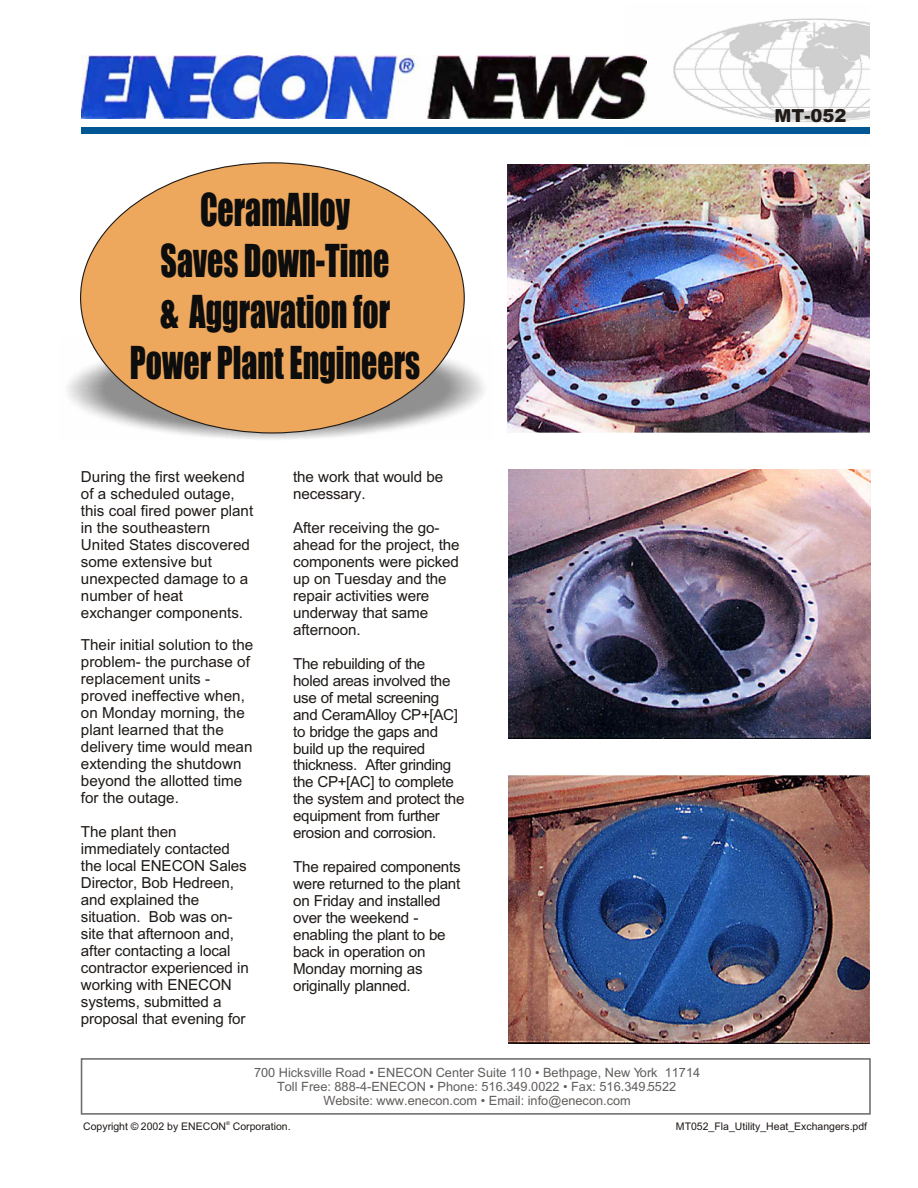
<style>
.page{position:relative;width:918px;height:1188px;background:#fff}
.page>*{position:absolute;margin:0;border:0;box-sizing:border-box;transform-origin:0 0}
.t1{font:41.85px/51.2px "Impact";color:#0d0d0d;text-align:center;scale:.76 1}
.t2{font:900 18px "Arial";color:#1f1a17}
.t3{font:15.15px/17px "Arial";letter-spacing:-.01em;color:#1f1a17}
.t4{font:12.75px/14.2px "Arial";color:#615e5c;text-align:center}
.t5{font:10.5px "Arial";color:#1f1a17}
.t6{font:5.25px "Arial";color:#1f1a17}
</style>
<div class="page">
<div style="left:81px;top:1058px;width:790px;height:57px;border:2px solid #737070"></div>
<img style="left:508px;top:776px;width:362px;height:268px">
<img style="left:508px;top:165px;width:362px;height:267px">
<img style="left:509px;top:470px;width:361px;height:268px">
<div style="left:80px;top:162px;width:385px;height:272px;background:#eda85e;border:1px solid #1f1a17;border-radius:50%"></div>
<img style="left:625px;top:18px;width:245px;height:105px">
<div style="left:82px;top:127px;width:788px;height:7px;background:#005794"></div>
<img style="left:82px;top:56px;width:564px;height:63px">
<h1 class="t1" style="left:130px;top:186px;width:384px">CeramAlloy<br>Saves Down-Time<br>&amp; Aggravation for<br>Power Plant Engineers</h1>
<p class="t3" style="left:81px;top:469px;width:174px">During the first weekend of a scheduled outage, this coal fired power plant in the southeastern<br>United States discovered some extensive but unexpected damage to a number of heat exchanger components.</p>
<p class="t3" style="left:81px;top:638px;width:174px">Their initial solution to the problem- the purchase of replacement units - proved ineffective when, on Monday morning, the plant learned that the delivery time would mean extending the shutdown beyond the allotted time for the outage.</p>
<p class="t3" style="left:81px;top:824px;width:170px">The plant then immediately contacted the local ENECON Sales<br>Director, Bob Hedreen, and explained the situation. Bob was on&shy;site that afternoon and, after contacting a local contractor experienced in working with ENECON systems, submitted a proposal that evening for</p>
<p class="t3" style="left:293px;top:469px;width:152px">the work that would be necessary.</p>
<p class="t3" style="left:293px;top:520px;width:168px">After receiving the go&shy;ahead for the project, the components were picked up on Tuesday and the repair activities were underway that same afternoon.</p>
<p class="t3" style="left:293px;top:656px;width:173px">The rebuilding of the holed areas involved the use of metal screening and CeramAlloy CP+[AC] to bridge the gaps and build up the required thickness. After grinding the CP+[AC] to complete the system and protect the equipment from further erosion and corrosion.</p>
<p class="t3" style="left:293px;top:860px;width:169px">The repaired components were returned to the plant on Friday and installed over the weekend - enabling the plant to be back in operation on<br>Monday morning as originally planned.</p>
<p class="t4" style="left:254px;top:1066px;width:448px">700 Hicksville Road • ENECON Center Suite 110 • Bethpage, New York 11714<br>Toll Free: 888-4-ENECON • Phone: 516.349.0022 • Fax: 516.349.5522<br>Website: www.enecon.com • Email: info@enecon.com</p>
<p class="t2" style="left:775px;top:109px;width:73px">MT-052</p>
<p class="t6" style="left:226px;top:1121px;width:5px">®</p>
<p class="t5" style="left:676px;top:1122px;width:193px">MT052_Fla_Utility_Heat_Exchangers.pdf</p>
<p class="t5" style="left:83px;top:1122px;width:209px">Copyright © 2002 by ENECON Corporation.</p>
</div>
